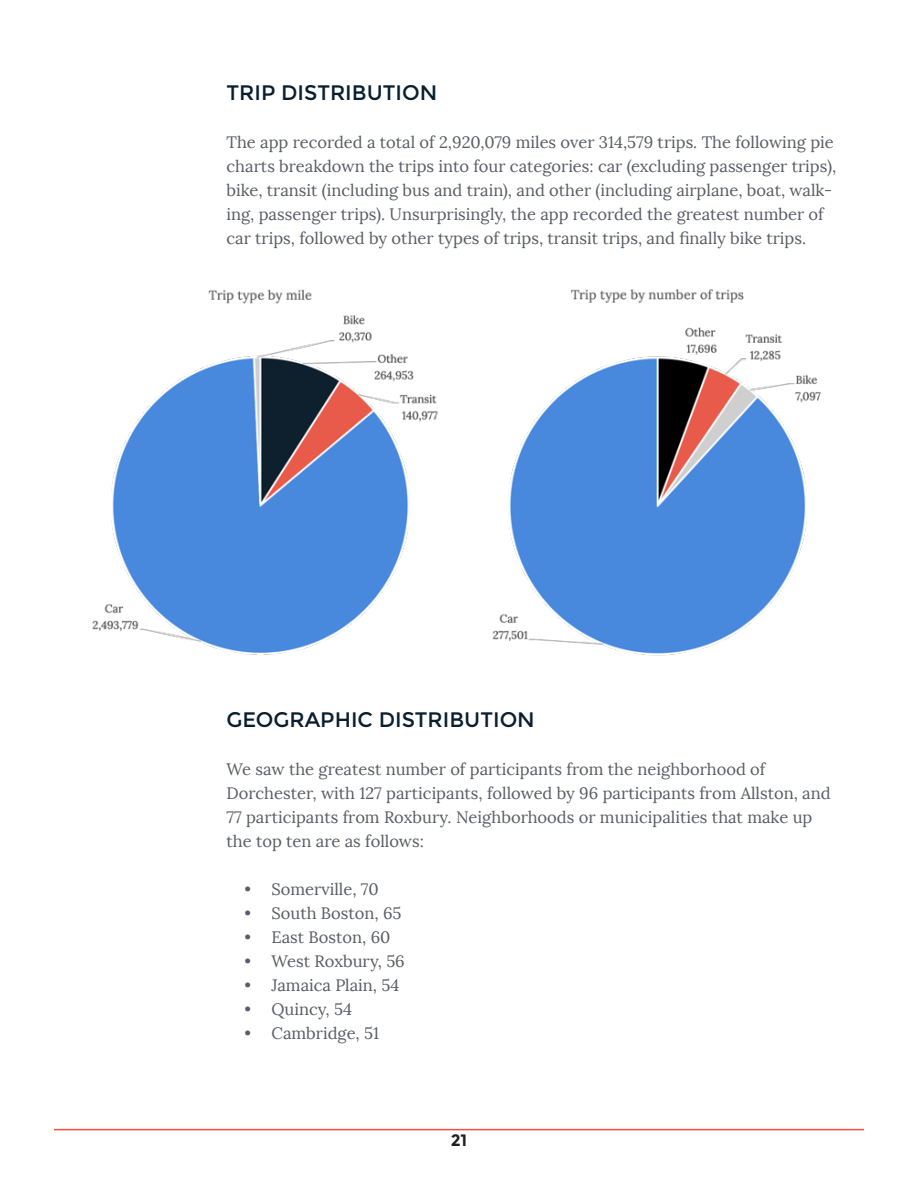
<style>
.page{position:relative;width:918px;height:1188px;background:#fff}
.page>*{position:absolute;margin:0;border:0;box-sizing:border-box;transform-origin:0 0}
.heading_2{font:21px "Montserrat";color:#091f2f}
.body1{font:16.5px/24px "Lora";color:#5a5d65}
.t1{font:700 16.5px "Montserrat";color:#231f20}
</style>
<div class="page">
<img style="left:92px;top:289px;width:346px;height:366px">
<img style="left:492px;top:289px;width:329px;height:367px">
<hr style="left:54px;top:1129px;width:810px;height:1px;background:#fb4d42">
<p class="heading_2" style="left:226px;top:80px;width:212px">TRIP DISTRIBUTION</p>
<p class="body1" style="left:226px;top:130px;width:611px">The app recorded a total of 2,920,079 miles over 314,579 trips. The following pie charts breakdown the trips into four categories: car (excluding passenger trips), bike, transit (including bus and train), and other (including airplane, boat, walk&shy;ing, passenger trips). Unsurprisingly, the app recorded the greatest number of car trips, followed by other types of trips, transit trips, and finally bike trips.</p>
<p class="heading_2" style="left:226px;top:707px;width:310px">GEOGRAPHIC DISTRIBUTION</p>
<p class="body1" style="left:226px;top:757px;width:606px">We saw the greatest number of participants from the neighborhood of Dorchester, with 127 participants, followed by 96 participants from Allston, and 77 participants from Roxbury. Neighborhoods or municipalities that make up the top ten are as follows:</p>
<p class="body1" style="left:244px;top:877px;width:136px">• Somerville, 70</p>
<p class="body1" style="left:244px;top:901px;width:159px">• South Boston, 65</p>
<p class="body1" style="left:244px;top:925px;width:148px">• East Boston, 60</p>
<p class="body1" style="left:244px;top:949px;width:162px">• West Roxbury, 56</p>
<p class="body1" style="left:244px;top:973px;width:156px">• Jamaica Plain, 54</p>
<p class="body1" style="left:244px;top:997px;width:109px">• Quincy, 54</p>
<p class="body1" style="left:244px;top:1021px;width:136px">• Cambridge, 51</p>
<p class="t1" style="left:451px;top:1131px;width:18px">21</p>
</div>
